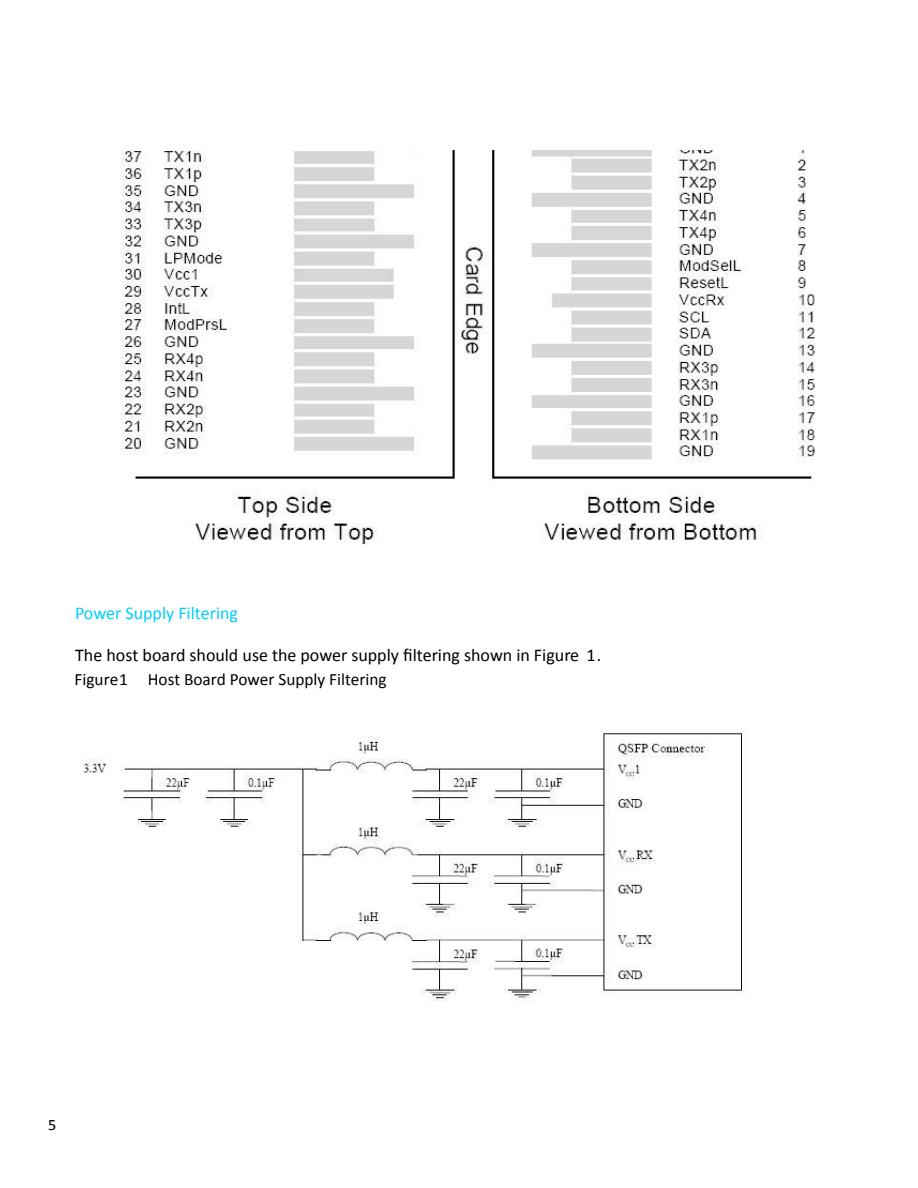
<style>
.page{position:relative;width:918px;height:1188px;background:#fff}
.page>*{position:absolute;margin:0;border:0;box-sizing:border-box;transform-origin:0 0}
.t1{font:18px "Calibri";color:#000}
.t2{font:18px "Calibri";color:#00cffa}
.t3{font:17.25px "Calibri";color:#000}
.t4{font:15.9px "Calibri";color:#000}
</style>
<div class="page">
<img style="left:120px;top:151px;width:695px;height:394px">
<img style="left:83px;top:728px;width:663px;height:274px">
<p class="t2" style="left:75px;top:602px;width:165px">Power Supply Filtering</p>
<p class="t1" style="left:75px;top:644px;width:528px">The host board should use the power supply filtering shown in Figure 1.</p>
<p class="t3" style="left:75px;top:669px;width:313px">Figure1 Host Board Power Supply Filtering</p>
<p class="t4" style="left:48px;top:1114px;width:10px">5</p>
</div>
